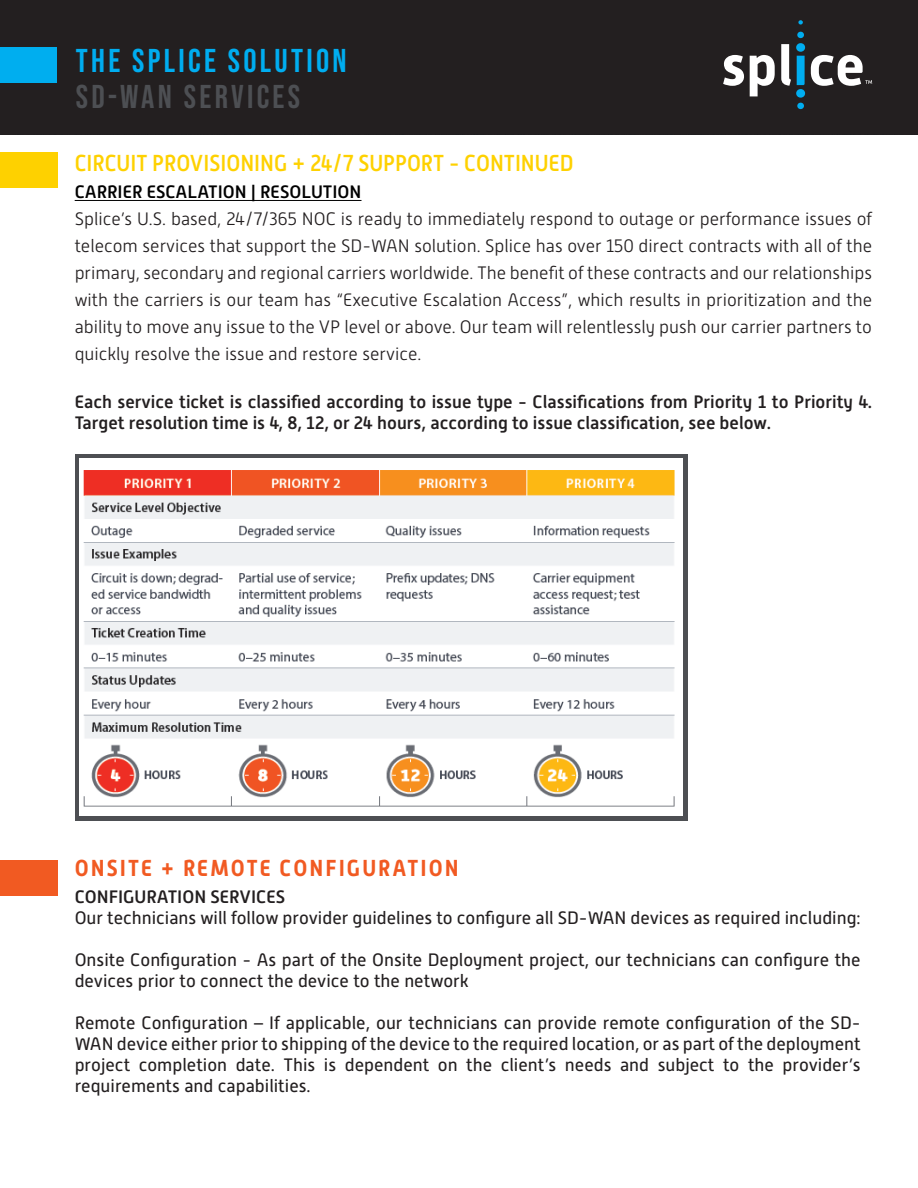
<style>
.page{position:relative;width:918px;height:1188px;background:#fff}
.page>*{position:absolute;margin:0;border:0;box-sizing:border-box;transform-origin:0 0}
.t1{font:33px "Bebas Neue";letter-spacing:.1em;color:#00adf0}
.t2{font:33px "Bebas Neue";letter-spacing:.1em;color:#4d4f53}
.t3{font:500 23.1px "Alwyn New";color:#fed100;scale:.91 1}
.t4{font:700 23.1px "Alwyn New";letter-spacing:.1em;color:#f15a22;scale:.91 1}
.t5{font:18px/21px "Alwyn New";color:#231f20}
.t6{font:300 18px/27px "Alwyn New";color:#231f20;text-align:justify}
.t7{font:500 18px/21px "Alwyn New";color:#231f20}
.t8{font:500 18px "Alwyn New";color:#000}
</style>
<div class="page">
<div style="left:0;top:0;width:918px;height:137px;background:#231f20"></div>
<svg style="left:723px;top:55px;width:21px;height:31px"></svg>
<svg style="left:750px;top:55px;width:25px;height:41px"></svg>
<svg style="left:781px;top:44px;width:10px;height:42px"></svg>
<svg style="left:811px;top:55px;width:61px;height:31px"></svg>
<div style="left:796px;top:89px;width:9px;height:9px;background:#00adf0;border-radius:50%"></div>
<div style="left:797px;top:103px;width:7px;height:6px;background:#00adf0;border-radius:50%"></div>
<div style="left:796px;top:43px;width:9px;height:9px;background:#00adf0;border-radius:50%"></div>
<div style="left:797px;top:32px;width:7px;height:6px;background:#00adf0;border-radius:50%"></div>
<svg style="left:798px;top:20px;width:5px;height:5px"></svg>
<svg style="left:797px;top:56px;width:8px;height:29px"></svg>
<svg style="left:75px;top:454px;width:612px;height:366px;background:#64666a"></svg>
<img style="left:79px;top:459px;width:604px;height:356px">
<hr style="left:75px;top:200px;width:287px;height:1px;background:#000">
<div style="left:0;top:152px;width:57px;height:35px;background:#fed100"></div>
<div style="left:0;top:860px;width:57px;height:35px;background:#f15a22"></div>
<div style="left:0;top:47px;width:56px;height:35px;background:#00aeef"></div>
<p class="t1" style="left:76px;top:42px;width:272px">THE SPLICE SOLUTION</p>
<p class="t2" style="left:76px;top:78px;width:226px">SD-WAN SERVICES</p>
<p class="t3" style="left:75px;top:150px;width:550px">CIRCUIT PROVISIONING + 24/7 SUPPORT - CONTINUED</p>
<p class="t8" style="left:75px;top:182px;width:288px">CARRIER ESCALATION | RESOLUTION</p>
<p class="t6" style="left:75px;top:205px;width:799px">Splice’s U.S. based, 24/7/365 NOC is ready to immediately respond to outage or performance issues of telecom services that support the SD-WAN solution. Splice has over 150 direct contracts with all of the primary, secondary and regional carriers worldwide. The benefit of these contracts and our relationships with the carriers is our team has “Executive Escalation Access”, which results in prioritization and the ability to move any issue to the VP level or above. Our team will relentlessly push our carrier partners to quickly resolve the issue and restore service.</p>
<p class="t7" style="left:75px;top:391px;width:799px">Each service ticket is classified according to issue type - Classifications from Priority 1 to Priority 4.<br>Target resolution time is 4, 8, 12, or 24 hours, according to issue classification, see below.</p>
<p class="t4" style="left:75px;top:854px;width:424px">ONSITE + REMOTE CONFIGURATION</p>
<p class="t7" style="left:75px;top:887px;width:212px">CONFIGURATION SERVICES</p>
<p class="t5" style="left:75px;top:908px;width:788px">Our technicians will follow provider guidelines to configure all SD-WAN devices as required including:</p>
<p class="t5" style="left:75px;top:950px;width:788px">Onsite Configuration - As part of the Onsite Deployment project, our technicians can configure the devices prior to connect the device to the network</p>
<p class="t5" style="left:75px;top:1013px;width:788px;text-align:justify">Remote Configuration – If applicable, our technicians can provide remote configuration of the SD-WAN device either prior to shipping of the device to the required location, or as part of the deployment project completion date. This is dependent on the client’s needs and subject to the provider’s requirements and capabilities.</p>
</div>
